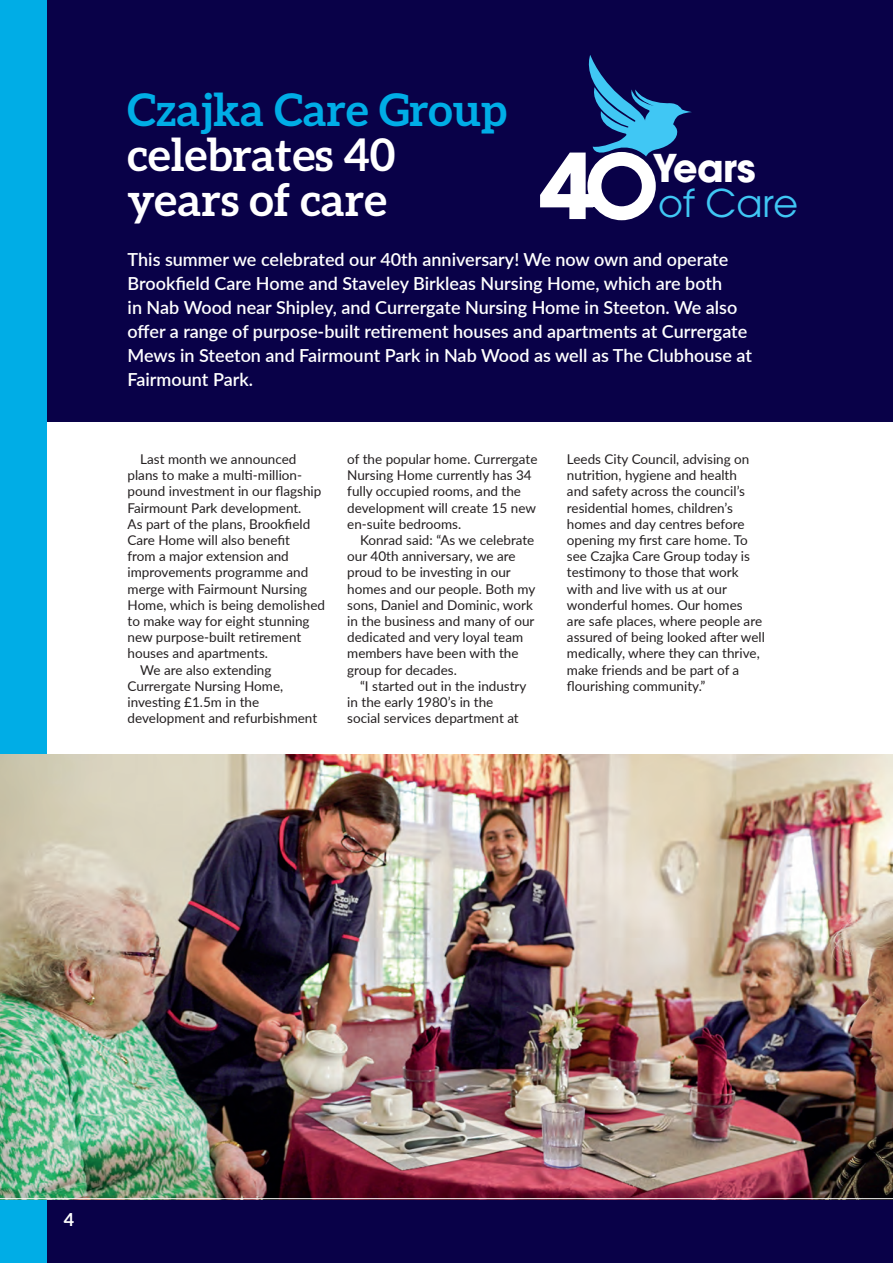
<style>
.page{position:relative;width:893px;height:1263px;background:#fff}
.page>*{position:absolute;margin:0;border:0;box-sizing:border-box;transform-origin:0 0}
.t1{font:700 89.85px "ITC Avant Garde Pro";color:#fff}
.t2{font:700 45px/45px "Aleo";color:#fff}
.t3{font:38.1px "ITC Avant Garde Pro";color:#40c7f4}
.t4{font:700 38.1px "ITC Avant Garde Pro";letter-spacing:-.02em;color:#fff}
.Body_copy_9pt{font:600 18px/24px "Lato";color:#fff}
.t5{font:700 18px "Lato";color:#fff}
.Body_copy_9pt-2{font:13.5px/16.2px "Lato";color:#231f20}
.s1{color:#00ade6}
</style>
<div class="page">
<div style="left:0;top:1199px;width:893px;height:64px;background:#090148"></div>
<div style="left:47px;top:0;width:846px;height:422px;background:#090148"></div>
<div style="left:0;top:0;width:47px;height:1263px;background:#00ade6"></div>
<div style="left:587px;top:152px;width:69px;height:68px;background:#fff;border-radius:50%"></div>
<div style="left:601px;top:166px;width:41px;height:40px;background:#090148;border-radius:50%"></div>
<div style="left:585px;top:202px;width:14px;height:5px;background:#fff"></div>
<svg style="left:588px;top:55px;width:104px;height:102px"></svg>
<img style="left:0;top:755px;width:893px;height:443px">
<hr style="left:0;top:1198px;width:893px;height:1px;background:#fff">
<p class="t2" style="left:128px;top:86px;width:381px"><span class="s1">Czajka Care Group </span>celebrates 40 years of care</p>
<p class="Body_copy_9pt" style="left:128px;top:247px;width:626px">This summer we celebrated our 40th anniversary! We now own and operate Brookfield Care Home and Staveley Birkleas Nursing Home, which are both<br>in Nab Wood near Shipley, and Currergate Nursing Home in Steeton. We also offer a range of purpose-built retirement houses and apartments at Currergate Mews in Steeton and Fairmount Park in Nab Wood as well as The Clubhouse at Fairmount Park.</p>
<p class="t1" style="left:539px;top:126px;width:57px">4</p>
<p class="t4" style="left:653px;top:143px;width:105px">Years</p>
<p class="t3" style="left:658px;top:179px;width:142px">of Care</p>
<p class="Body_copy_9pt-2" style="left:128px;top:450px;width:199px;text-indent:13px">Last month we announced plans to make a multi-million&shy;pound investment in our flagship<br>Fairmount Park development.<br>As part of the plans, Brookfield<br>Care Home will also benefit<br>from a major extension and improvements programme and merge with Fairmount Nursing<br>Home, which is being demolished to make way for eight stunning new purpose-built retirement houses and apartments.</p>
<p class="Body_copy_9pt-2" style="left:128px;top:661px;width:191px;text-indent:13px">We are also extending<br>Currergate Nursing Home, investing £1.5m in the development and refurbishment</p>
<p class="Body_copy_9pt-2" style="left:347px;top:450px;width:192px">of the popular home. Currergate<br>Nursing Home currently has 34 fully occupied rooms, and the development will create 15 new en-suite bedrooms.</p>
<p class="Body_copy_9pt-2" style="left:347px;top:531px;width:189px;text-indent:13px">Konrad said: “As we celebrate our 40th anniversary, we are proud to be investing in our homes and our people. Both my sons, Daniel and Dominic, work in the business and many of our dedicated and very loyal team members have been with the group for decades.</p>
<p class="Body_copy_9pt-2" style="left:347px;top:677px;width:181px;text-indent:13px">“I started out in the industry in the early 1980’s in the social services department at</p>
<p class="Body_copy_9pt-2" style="left:567px;top:450px;width:199px">Leeds City Council, advising on nutrition, hygiene and health<br>and safety across the council’s residential homes, children’s homes and day centres before opening my first care home. To see Czajka Care Group today is testimony to those that work with and live with us at our wonderful homes. Our homes<br>are safe places, where people are assured of being looked after well medically, where they can thrive, make friends and be part of a flourishing community.”</p>
<p class="t5" style="left:64px;top:1207px;width:12px">4</p>
</div>
